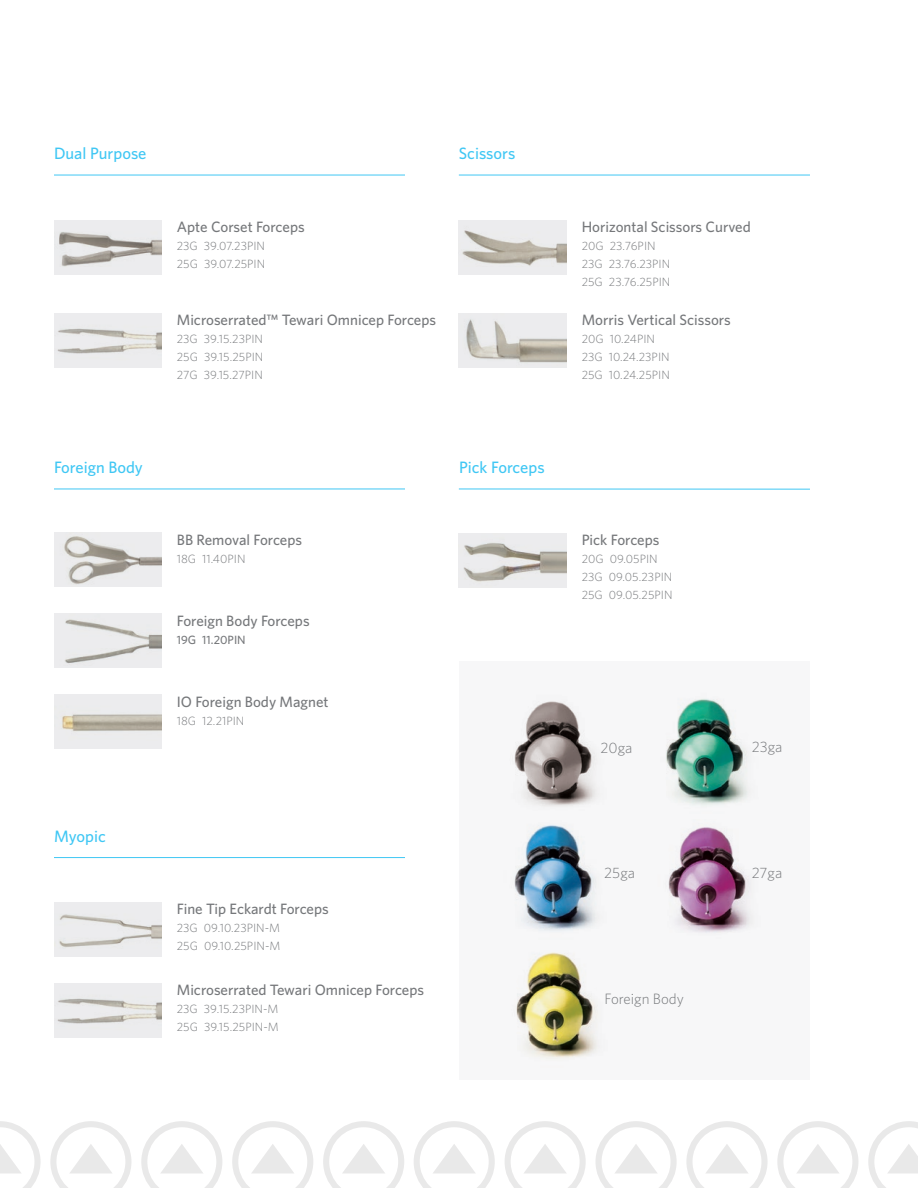
<style>
.page{position:relative;width:918px;height:1188px;background:#fff}
.page>*{position:absolute;margin:0;border:0;box-sizing:border-box;transform-origin:0 0}
.t1{font:500 16.5px "Whitney HTF";color:#40c7f4}
.t2{font:500 15px "Whitney HTF";color:#76787b}
.t3{font:300 15px "Whitney HTF";color:#76787b}
.t4{font:300 12px "Whitney HTF";color:#76787b}
.t5{font:500 12px "Whitney HTF";color:#76787b}
</style>
<div class="page">
<img style="left:54px;top:902px;width:108px;height:54px">
<img style="left:54px;top:983px;width:108px;height:54px">
<div style="left:459px;top:662px;width:351px;height:418px;background:#f7f7f8"></div>
<img style="left:514px;top:701px;width:82px;height:230px">
<img style="left:666px;top:699px;width:82px;height:106px">
<img style="left:668px;top:827px;width:82px;height:106px">
<img style="left:516px;top:952px;width:81px;height:106px">
<hr style="left:54px;top:857px;width:351px;height:1px;background:#40c7f4">
<svg style="left:50px;top:1121px;width:82px;height:67px"></svg>
<svg style="left:323px;top:1121px;width:81px;height:67px"></svg>
<svg style="left:0;top:1121px;width:41px;height:67px"></svg>
<svg style="left:232px;top:1121px;width:81px;height:67px"></svg>
<svg style="left:141px;top:1121px;width:81px;height:67px"></svg>
<svg style="left:686px;top:1121px;width:82px;height:67px"></svg>
<svg style="left:505px;top:1121px;width:81px;height:67px"></svg>
<svg style="left:868px;top:1121px;width:50px;height:67px"></svg>
<svg style="left:414px;top:1121px;width:81px;height:67px"></svg>
<svg style="left:777px;top:1121px;width:81px;height:67px"></svg>
<svg style="left:595px;top:1121px;width:82px;height:67px"></svg>
<img style="left:54px;top:220px;width:108px;height:54px">
<img style="left:54px;top:313px;width:108px;height:54px">
<hr style="left:54px;top:175px;width:351px;height:1px;background:#40c7f4">
<img style="left:459px;top:220px;width:108px;height:54px">
<img style="left:459px;top:313px;width:108px;height:54px">
<hr style="left:459px;top:175px;width:351px;height:1px;background:#40c7f4">
<img style="left:54px;top:533px;width:108px;height:54px">
<img style="left:54px;top:614px;width:108px;height:54px">
<img style="left:54px;top:695px;width:108px;height:54px">
<hr style="left:54px;top:489px;width:351px;height:1px;background:#40c7f4">
<img style="left:459px;top:533px;width:108px;height:54px">
<hr style="left:459px;top:489px;width:351px;height:1px;background:#40c7f4">
<p class="t1" style="left:54px;top:143px;width:94px">Dual Purpose</p>
<p class="t1" style="left:459px;top:143px;width:58px">Scissors</p>
<p class="t2" style="left:177px;top:218px;width:129px">Apte Corset Forceps</p>
<p class="t4" style="left:177px;top:239px;width:90px">23G 39.07.23PIN</p>
<p class="t4" style="left:177px;top:257px;width:90px">25G 39.07.25PIN</p>
<p class="t2" style="left:177px;top:311px;width:261px">Microserrated™ Tewari Omnicep Forceps</p>
<p class="t4" style="left:177px;top:332px;width:88px">23G 39.15.23PIN</p>
<p class="t4" style="left:177px;top:350px;width:88px">25G 39.15.25PIN</p>
<p class="t4" style="left:177px;top:368px;width:88px">27G 39.15.27PIN</p>
<p class="t1" style="left:54px;top:457px;width:90px">Foreign Body</p>
<p class="t2" style="left:177px;top:531px;width:127px">BB Removal Forceps</p>
<p class="t4" style="left:177px;top:552px;width:70px">18G 11.40PIN</p>
<p class="t2" style="left:177px;top:612px;width:134px">Foreign Body Forceps</p>
<p class="t5" style="left:177px;top:632px;width:70px">19G 11.20PIN</p>
<p class="t2" style="left:177px;top:693px;width:153px">IO Foreign Body Magnet</p>
<p class="t4" style="left:177px;top:714px;width:69px">18G 12.21PIN</p>
<p class="t1" style="left:459px;top:457px;width:87px">Pick Forceps</p>
<p class="t1" style="left:54px;top:826px;width:53px">Myopic</p>
<p class="t2" style="left:177px;top:900px;width:153px">Fine Tip Eckardt Forceps</p>
<p class="t4" style="left:177px;top:921px;width:105px">23G 09.10.23PIN-M</p>
<p class="t4" style="left:177px;top:939px;width:105px">25G 09.10.25PIN-M</p>
<p class="t2" style="left:177px;top:981px;width:249px">Microserrated Tewari Omnicep Forceps</p>
<p class="t4" style="left:177px;top:1002px;width:103px">23G 39.15.23PIN-M</p>
<p class="t4" style="left:177px;top:1020px;width:103px">25G 39.15.25PIN-M</p>
<p class="t2" style="left:582px;top:218px;width:171px">Horizontal Scissors Curved</p>
<p class="t4" style="left:582px;top:239px;width:75px">20G 23.76PIN</p>
<p class="t4" style="left:582px;top:257px;width:90px">23G 23.76.23PIN</p>
<p class="t4" style="left:582px;top:275px;width:90px">25G 23.76.25PIN</p>
<p class="t2" style="left:582px;top:311px;width:151px">Morris Vertical Scissors</p>
<p class="t4" style="left:582px;top:332px;width:75px">20G 10.24PIN</p>
<p class="t4" style="left:582px;top:350px;width:89px">23G 10.24.23PIN</p>
<p class="t4" style="left:582px;top:368px;width:90px">25G 10.24.25PIN</p>
<p class="t2" style="left:582px;top:531px;width:79px">Pick Forceps</p>
<p class="t4" style="left:582px;top:552px;width:78px">20G 09.05PIN</p>
<p class="t4" style="left:582px;top:570px;width:92px">23G 09.05.23PIN</p>
<p class="t4" style="left:582px;top:588px;width:92px">25G 09.05.25PIN</p>
<p class="t3" style="left:601px;top:739px;width:33px">20ga</p>
<p class="t3" style="left:604px;top:864px;width:32px">25ga</p>
<p class="t3" style="left:605px;top:990px;width:81px">Foreign Body</p>
<p class="t3" style="left:752px;top:738px;width:32px">23ga</p>
<p class="t3" style="left:752px;top:864px;width:32px">27ga</p>
</div>
